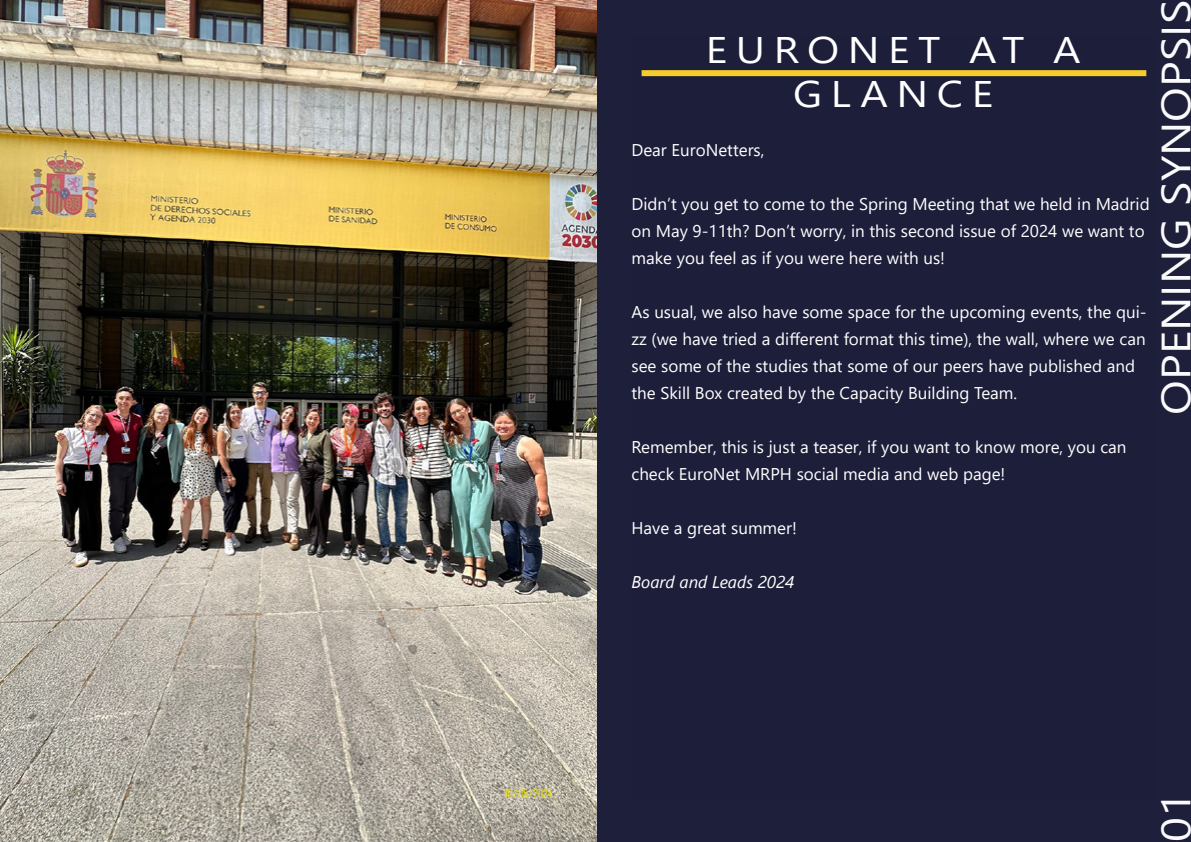
<style>
.page{position:relative;width:1191px;height:842px;background:#fff}
.page>*{position:absolute;margin:0;border:0;box-sizing:border-box;transform-origin:0 0}
.t1{font:40.8px "Segoe UI";color:#fbfafa;scale:1.13 1}
.t2{font:37px/44.4px "Segoe UI";letter-spacing:.2em;color:#fff;text-align:center;scale:1.15 1}
.t3{font:17px/27px "Segoe UI";color:#fff}
.t4{font:italic 17px "Segoe UI";color:#fff}
.t5{font:12px "Agency FB";color:#f2e600}
</style>
<div class="page">
<div style="left:596px;top:0;width:595px;height:842px;background:#1e1f3b"></div>
<div style="left:641px;top:70px;width:505px;height:6px;background:#f6cc2d"></div>
<img style="left:1px;top:0;width:595px;height:842px">
<h2 class="t2" style="left:706px;top:24px;width:327px">EURONET AT A<br>GLANCE</h2>
<p class="t3" style="left:631px;top:135px;width:134px">Dear EuroNetters,</p>
<p class="t3" style="left:631px;top:189px;width:520px">Didn’t you get to come to the Spring Meeting that we held in Madrid on May 9-11th? Don’t worry, in this second issue of 2024 we want to make you feel as if you were here with us!</p>
<p class="t3" style="left:631px;top:297px;width:516px">As usual, we also have some space for the upcoming events, the qui&shy;zz (we have tried a different format this time), the wall, where we can see some of the studies that some of our peers have published and the Skill Box created by the Capacity Building Team.</p>
<p class="t3" style="left:631px;top:432px;width:496px">Remember, this is just a teaser, if you want to know more, you can check EuroNet MRPH social media and web page!</p>
<p class="t3" style="left:631px;top:513px;width:167px">Have a great summer!</p>
<p class="t4" style="left:631px;top:566px;width:164px">Board and Leads 2024</p>
<h1 class="t1" style="left:1137px;top:415px;width:369px;rotate:-90deg">OPENING SYNOPSIS</h1>
<p class="t5" style="left:505px;top:786px;width:49px">10/05/2024</p>
<h1 class="t1" style="left:1137px;top:842px;width:45px;rotate:-90deg">01</h1>
</div>
